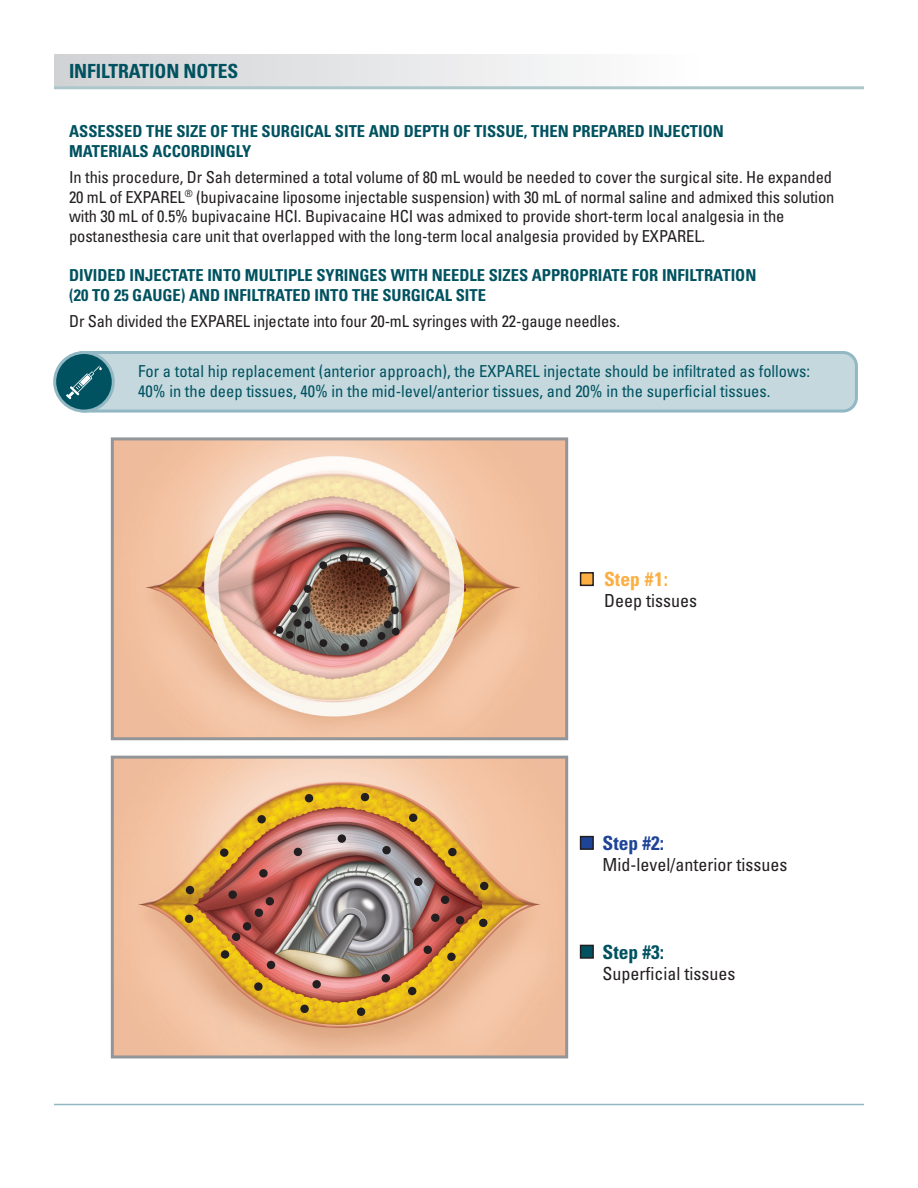
<style>
.page{position:relative;width:918px;height:1188px;background:#fff}
.page>*{position:absolute;margin:0;border:0;box-sizing:border-box;transform-origin:0 0}
.Body{font:700 condensed 19.5px "Univers";letter-spacing:-.005em;color:#005260}
.t1{font:700 condensed 19.5px "Univers";color:#fbaf42}
.t2{font:700 condensed 19.5px "Univers";color:#1e4498}
.t3{font:condensed 18px "Univers";color:#231f20}
.t4{font:condensed 16.5px/19.5px "Univers";letter-spacing:-.005em;color:#231f20}
.t5{font:700 condensed 16.5px/19.5px "Univers";color:#005260}
.t6{font:condensed 16.5px/19.5px "Univers";color:#005260}
</style>
<div class="page">
<hr style="left:54px;top:1104px;width:810px;height:1px;background:#92b8c3">
<div style="left:71px;top:353px;width:785px;height:58px;background:#c4d8de;border-radius:14px"></div>
<div style="left:69px;top:351px;width:789px;height:62px;border:3px solid #92b8c3;border-radius:14px"></div>
<div style="left:581px;top:573px;width:12px;height:12px;background:#fbaf42"></div>
<div style="left:580px;top:572px;width:14px;height:14px;border:2px solid #231f20"></div>
<img style="left:115px;top:441px;width:449px;height:295px">
<div style="left:290px;top:605px;width:8px;height:8px;background:#231f20;border-radius:50%"></div>
<div style="left:276px;top:626px;width:7px;height:8px;background:#231f20;border-radius:50%"></div>
<div style="left:286px;top:631px;width:8px;height:8px;background:#231f20;border-radius:50%"></div>
<div style="left:294px;top:619px;width:7px;height:8px;background:#231f20;border-radius:50%"></div>
<div style="left:297px;top:635px;width:8px;height:8px;background:#231f20;border-radius:50%"></div>
<div style="left:304px;top:621px;width:8px;height:8px;background:#231f20;border-radius:50%"></div>
<div style="left:302px;top:606px;width:8px;height:8px;background:#231f20;border-radius:50%"></div>
<div style="left:319px;top:639px;width:8px;height:8px;background:#231f20;border-radius:50%"></div>
<div style="left:360px;top:639px;width:7px;height:8px;background:#231f20;border-radius:50%"></div>
<div style="left:341px;top:643px;width:8px;height:8px;background:#231f20;border-radius:50%"></div>
<div style="left:378px;top:632px;width:7px;height:8px;background:#231f20;border-radius:50%"></div>
<div style="left:392px;top:628px;width:8px;height:8px;background:#231f20;border-radius:50%"></div>
<div style="left:304px;top:585px;width:8px;height:8px;background:#231f20;border-radius:50%"></div>
<div style="left:384px;top:620px;width:8px;height:8px;background:#231f20;border-radius:50%"></div>
<div style="left:391px;top:606px;width:8px;height:8px;background:#231f20;border-radius:50%"></div>
<div style="left:388px;top:585px;width:8px;height:8px;background:#231f20;border-radius:50%"></div>
<div style="left:379px;top:569px;width:8px;height:8px;background:#231f20;border-radius:50%"></div>
<div style="left:363px;top:557px;width:8px;height:8px;background:#231f20;border-radius:50%"></div>
<div style="left:340px;top:554px;width:8px;height:8px;background:#231f20;border-radius:50%"></div>
<div style="left:319px;top:561px;width:8px;height:8px;background:#231f20;border-radius:50%"></div>
<div style="left:111px;top:437px;width:457px;height:303px;border:3px solid #939598"></div>
<img style="left:115px;top:760px;width:449px;height:294px">
<div style="left:186px;top:886px;width:8px;height:8px;background:#231f20;border-radius:50%"></div>
<div style="left:220px;top:848px;width:8px;height:9px;background:#231f20;border-radius:50%"></div>
<div style="left:257px;top:815px;width:9px;height:9px;background:#231f20;border-radius:50%"></div>
<div style="left:305px;top:794px;width:8px;height:8px;background:#231f20;border-radius:50%"></div>
<div style="left:361px;top:793px;width:8px;height:8px;background:#231f20;border-radius:50%"></div>
<div style="left:409px;top:814px;width:8px;height:8px;background:#231f20;border-radius:50%"></div>
<div style="left:448px;top:848px;width:9px;height:8px;background:#231f20;border-radius:50%"></div>
<div style="left:480px;top:882px;width:8px;height:8px;background:#231f20;border-radius:50%"></div>
<div style="left:266px;top:897px;width:8px;height:9px;background:#231f20;border-radius:50%"></div>
<div style="left:255px;top:909px;width:8px;height:8px;background:#231f20;border-radius:50%"></div>
<div style="left:243px;top:922px;width:8px;height:9px;background:#231f20;border-radius:50%"></div>
<div style="left:232px;top:933px;width:8px;height:8px;background:#231f20;border-radius:50%"></div>
<div style="left:267px;top:961px;width:8px;height:8px;background:#231f20;border-radius:50%"></div>
<div style="left:312px;top:980px;width:9px;height:8px;background:#231f20;border-radius:50%"></div>
<div style="left:382px;top:974px;width:8px;height:8px;background:#231f20;border-radius:50%"></div>
<div style="left:424px;top:946px;width:8px;height:8px;background:#231f20;border-radius:50%"></div>
<div style="left:456px;top:916px;width:8px;height:8px;background:#231f20;border-radius:50%"></div>
<div style="left:185px;top:915px;width:8px;height:8px;background:#231f20;border-radius:50%"></div>
<div style="left:221px;top:950px;width:8px;height:9px;background:#231f20;border-radius:50%"></div>
<div style="left:254px;top:982px;width:9px;height:9px;background:#231f20;border-radius:50%"></div>
<div style="left:300px;top:1005px;width:9px;height:8px;background:#231f20;border-radius:50%"></div>
<div style="left:357px;top:1008px;width:8px;height:8px;background:#231f20;border-radius:50%"></div>
<div style="left:408px;top:987px;width:8px;height:8px;background:#231f20;border-radius:50%"></div>
<div style="left:447px;top:953px;width:9px;height:8px;background:#231f20;border-radius:50%"></div>
<div style="left:479px;top:919px;width:8px;height:8px;background:#231f20;border-radius:50%"></div>
<div style="left:441px;top:896px;width:8px;height:8px;background:#231f20;border-radius:50%"></div>
<div style="left:431px;top:914px;width:9px;height:8px;background:#231f20;border-radius:50%"></div>
<div style="left:414px;top:878px;width:8px;height:8px;background:#231f20;border-radius:50%"></div>
<div style="left:382px;top:846px;width:9px;height:8px;background:#231f20;border-radius:50%"></div>
<div style="left:338px;top:834px;width:8px;height:9px;background:#231f20;border-radius:50%"></div>
<div style="left:294px;top:848px;width:8px;height:8px;background:#231f20;border-radius:50%"></div>
<div style="left:259px;top:869px;width:9px;height:9px;background:#231f20;border-radius:50%"></div>
<div style="left:228px;top:890px;width:9px;height:9px;background:#231f20;border-radius:50%"></div>
<div style="left:111px;top:756px;width:457px;height:302px;border:3px solid #939598"></div>
<div style="left:581px;top:837px;width:12px;height:12px;background:#1e4498"></div>
<div style="left:580px;top:836px;width:14px;height:14px;border:2px solid #231f20"></div>
<div style="left:581px;top:945px;width:12px;height:13px;background:#005260"></div>
<div style="left:580px;top:945px;width:14px;height:14px;border:2px solid #231f20"></div>
<div style="left:54px;top:54px;width:647px;height:32px;background:linear-gradient(to right,#d0d1d4,#fefefe)"></div>
<hr style="left:54px;top:86px;width:810px;height:3px;background:#adc7ca">
<svg style="left:55px;top:352px;width:58px;height:59px"></svg>
<div style="left:53px;top:351px;width:62px;height:62px;border:3px solid #92b8c3;border-radius:50%"></div>
<svg style="left:66px;top:365px;width:36px;height:34px"></svg>
<p class="Body" style="left:69px;top:59px;width:171px">INFILTRATION NOTES</p>
<p class="t5" style="left:69px;top:122px;width:656px">ASSESSED THE SIZE OF THE SURGICAL SITE AND DEPTH OF TISSUE, THEN PREPARED INJECTION<br>MATERIALS ACCORDINGLY</p>
<p class="t4" style="left:69px;top:167px;width:767px">In this procedure, Dr Sah determined a total volume of 80 mL would be needed to cover the surgical site. He expanded 20 mL of EXPAREL<sup>®</sup> (bupivacaine liposome injectable suspension) with 30 mL of normal saline and admixed this solution with 30 mL of 0.5% bupivacaine HCI. Bupivacaine HCI was admixed to provide short-term local analgesia in the postanesthesia care unit that overlapped with the long-term local analgesia provided by EXPAREL.</p>
<p class="t5" style="left:69px;top:266px;width:689px">DIVIDED INJECTATE INTO MULTIPLE SYRINGES WITH NEEDLE SIZES APPROPRIATE FOR INFILTRATION (20 TO 25 GAUGE) AND INFILTRATED INTO THE SURGICAL SITE</p>
<p class="t4" style="left:69px;top:311px;width:552px">Dr Sah divided the EXPAREL injectate into four 20-mL syringes with 22-gauge needles.</p>
<p class="t6" style="left:138px;top:361px;width:673px">For a total hip replacement (anterior approach), the EXPAREL injectate should be infiltrated as follows:<br>40% in the deep tissues, 40% in the mid-level/anterior tissues, and 20% in the superficial tissues.</p>
<p class="t1" style="left:604px;top:567px;width:66px">Step #1:</p>
<p class="t3" style="left:604px;top:589px;width:94px">Deep tissues</p>
<p class="t2" style="left:603px;top:831px;width:63px">Step #2:</p>
<p class="t3" style="left:603px;top:853px;width:186px">Mid-level/anterior tissues</p>
<p class="Body" style="left:603px;top:940px;width:63px">Step #3:</p>
<p class="t3" style="left:603px;top:962px;width:134px">Superficial tissues</p>
</div>
